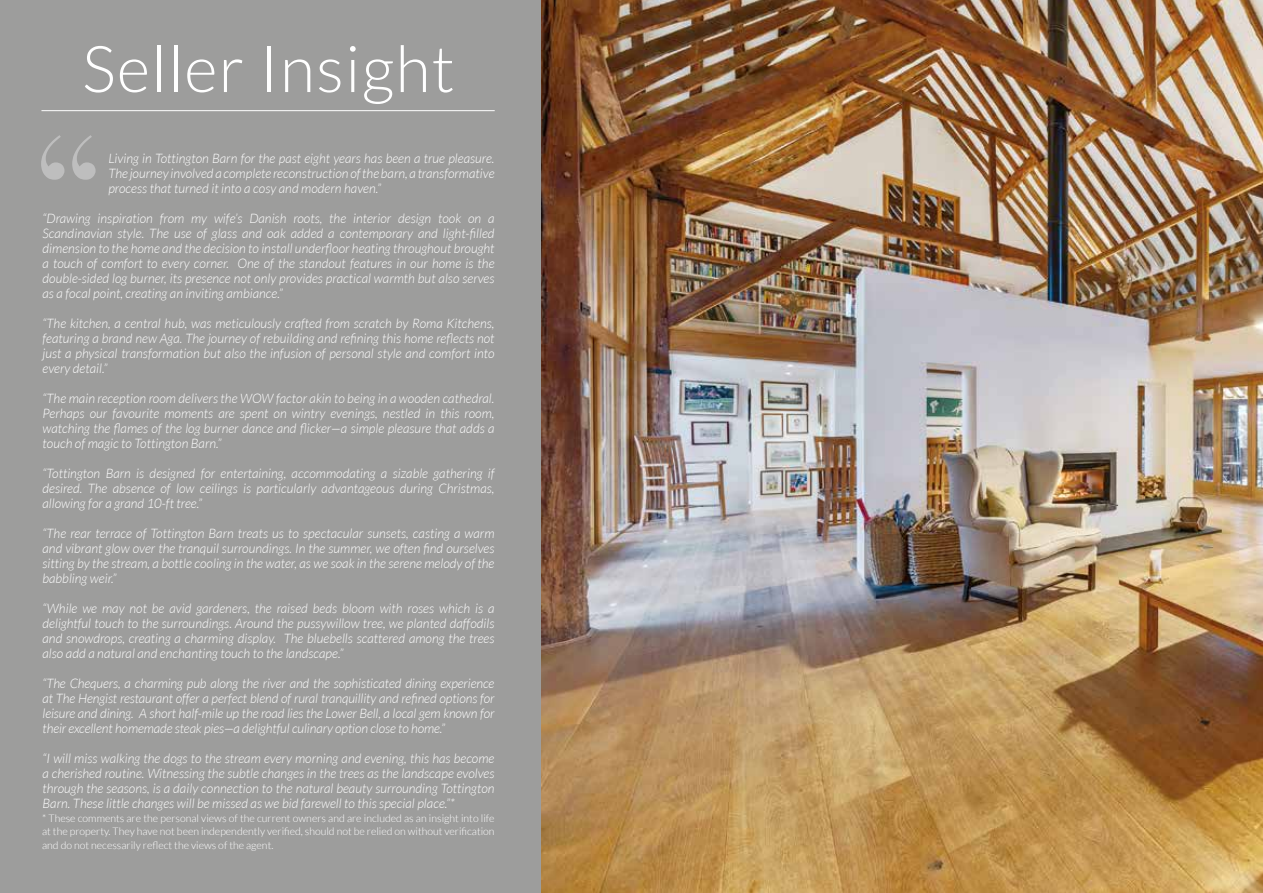
<style>
.page{position:relative;width:1263px;height:893px;background:#fff}
.page>*{position:absolute;margin:0;border:0;box-sizing:border-box;transform-origin:0 0}
.t1{font:300 64.5px "Lato";letter-spacing:.02em;color:#fff}
.t2{font:italic 300 13.2px/15px "Lato";color:#fff;text-align:justify}
.t3{font:300 10.5px/13.5px "Lato";color:#fff;text-align:justify}
</style>
<div class="page">
<img style="left:541px;top:0;width:722px;height:893px">
<div style="left:0;top:0;width:541px;height:893px;background:#9d9d9c"></div>
<hr style="left:41px;top:110px;width:454px;height:1px;background:#fff">
<svg style="left:41px;top:135px;width:55px;height:45px"></svg>
<h1 class="t1" style="left:82px;top:34px;width:374px">Seller Insight</h1>
<p class="t2" style="left:108px;top:151px;width:388px">Living in Tottington Barn for the past eight years has been a true pleasure.<br>The journey involved a complete reconstruction of the barn, a transformative process that turned it into a cosy and modern haven.”</p>
<p class="t2" style="left:43px;top:211px;width:454px">“Drawing inspiration from my wife’s Danish roots, the interior design took on a Scandinavian style. The use of glass and oak added a contemporary and light-filled dimension to the home and the decision to install underfloor heating throughout brought a touch of comfort to every corner. One of the standout features in our home is the double-sided log burner, its presence not only provides practical warmth but also serves as a focal point, creating an inviting ambiance.”</p>
<p class="t2" style="left:43px;top:316px;width:454px">“The kitchen, a central hub, was meticulously crafted from scratch by Roma Kitchens, featuring a brand new Aga. The journey of rebuilding and refining this home reflects not just a physical transformation but also the infusion of personal style and comfort into every detail.”</p>
<p class="t2" style="left:43px;top:391px;width:453px">“The main reception room delivers the WOW factor akin to being in a wooden cathedral.<br>Perhaps our favourite moments are spent on wintry evenings, nestled in this room, watching the flames of the log burner dance and flicker—a simple pleasure that adds a touch of magic to Tottington Barn.”</p>
<p class="t2" style="left:43px;top:466px;width:453px">“Tottington Barn is designed for entertaining, accommodating a sizable gathering if desired. The absence of low ceilings is particularly advantageous during Christmas, allowing for a grand 10-ft tree.”</p>
<p class="t2" style="left:43px;top:526px;width:454px">“The rear terrace of Tottington Barn treats us to spectacular sunsets, casting a warm and vibrant glow over the tranquil surroundings. In the summer, we often find ourselves sitting by the stream, a bottle cooling in the water, as we soak in the serene melody of the babbling weir.”</p>
<p class="t2" style="left:43px;top:601px;width:453px">“While we may not be avid gardeners, the raised beds bloom with roses which is a delightful touch to the surroundings. Around the pussywillow tree, we planted daffodils and snowdrops, creating a charming display. The bluebells scattered among the trees also add a natural and enchanting touch to the landscape.”</p>
<p class="t2" style="left:43px;top:676px;width:453px">“The Chequers, a charming pub along the river and the sophisticated dining experience at The Hengist restaurant offer a perfect blend of rural tranquillity and refined options for leisure and dining. A short half-mile up the road lies the Lower Bell, a local gem known for their excellent homemade steak pies—a delightful culinary option close to home.”</p>
<p class="t2" style="left:43px;top:751px;width:453px">“I will miss walking the dogs to the stream every morning and evening, this has become a cherished routine. Witnessing the subtle changes in the trees as the landscape evolves through the seasons, is a daily connection to the natural beauty surrounding Tottington Barn. These little changes will be missed as we bid farewell to this special place.”*</p>
<p class="t3" style="left:42px;top:811px;width:454px">* These comments are the personal views of the current owners and are included as an insight into life at the property. They have not been independently verified, should not be relied on without verification and do not necessarily reflect the views of the agent.</p>
</div>
